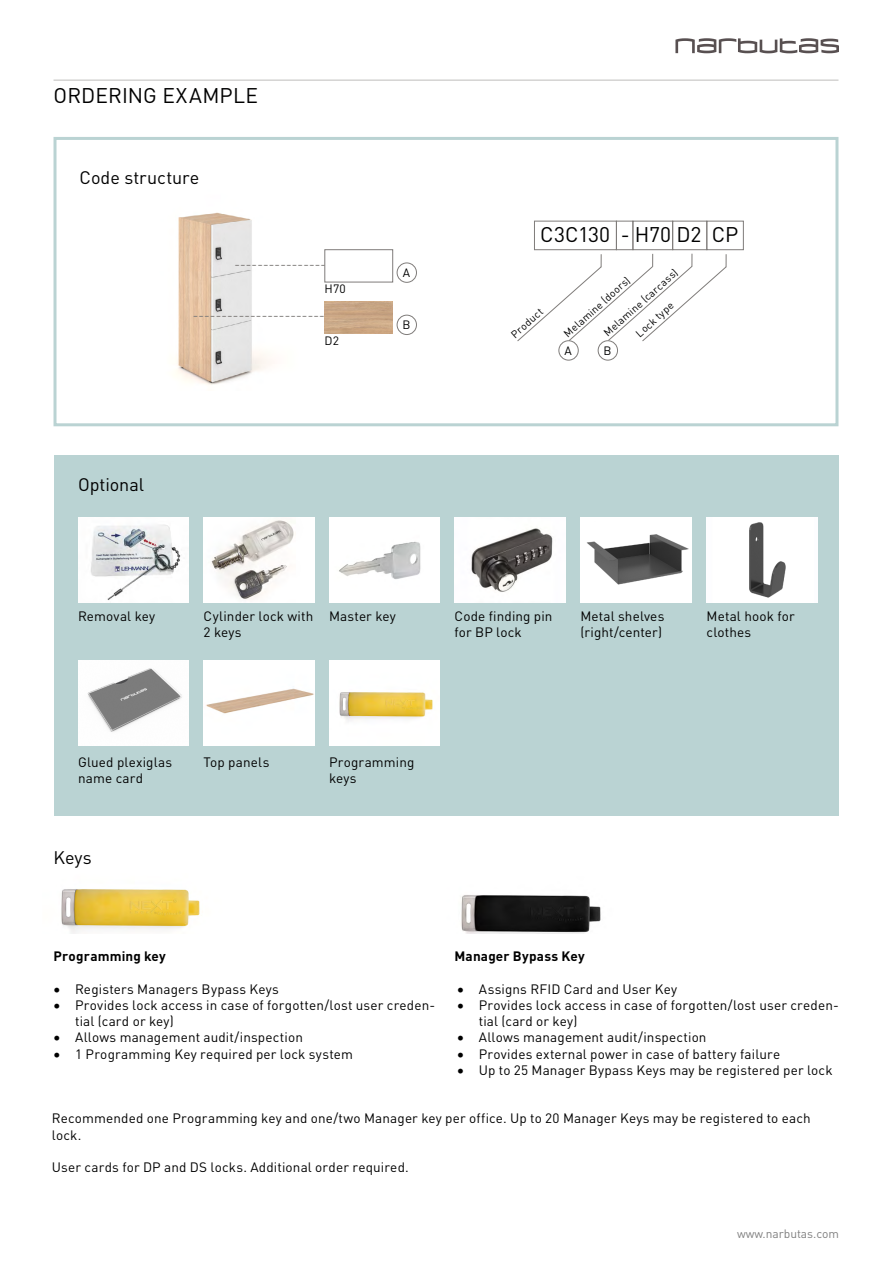
<style>
.page{position:relative;width:893px;height:1263px;background:#fff}
.page>*{position:absolute;margin:0;border:0;box-sizing:border-box;transform-origin:0 0}
.t1{font:21px "DIN Pro";letter-spacing:.005em;color:#000}
.t2{font:18px "DIN Pro";letter-spacing:-.005em;color:#000}
.t3{font:13.5px/16.2px "DIN Pro";letter-spacing:.01em;color:#000}
.t4{font:700 13.5px "DIN Pro";letter-spacing:.01em;color:#000}
.t5{font:12px "DIN Pro";color:#808080}
.t6{font:12px "DIN Pro";color:#000}
.t7{font:10.5px/21.9px "DIN Pro";color:#000;text-align:center}
</style>
<div class="page">
<svg style="left:675px;top:38px;width:164px;height:15px"></svg>
<img style="left:176px;top:212px;width:155px;height:173px">
<div style="left:54px;top:455px;width:784px;height:360px;background:#bad3d3"></div>
<div style="left:54px;top:137px;width:784px;height:289px;border:3px solid #bad3d3"></div>
<div style="left:633px;top:221px;width:40px;height:29px;border:1px solid #7f7c7a"></div>
<div style="left:534px;top:221px;width:83px;height:29px;border:1px solid #7f7c7a"></div>
<div style="left:616px;top:221px;width:17px;height:29px;border:1px solid #7f7c7a"></div>
<div style="left:672px;top:221px;width:35px;height:29px;border:1px solid #7f7c7a"></div>
<div style="left:706px;top:221px;width:38px;height:29px;border:1px solid #7f7c7a"></div>
<div style="left:397px;top:315px;width:20px;height:20px;border:1px solid #7f7c7a;border-radius:50%"></div>
<div style="left:598px;top:340px;width:20px;height:20px;border:1px solid #7f7c7a;border-radius:50%"></div>
<svg style="left:517px;top:254px;width:210px;height:88px"></svg>
<div style="left:558px;top:340px;width:21px;height:20px;border:1px solid #7f7c7a;border-radius:50%"></div>
<div style="left:397px;top:263px;width:20px;height:20px;border:1px solid #7f7c7a;border-radius:50%"></div>
<hr style="left:54px;top:80px;width:784px;height:1px;background:#bebdbc">
<img style="left:329px;top:518px;width:111px;height:85px">
<img style="left:455px;top:518px;width:110px;height:85px">
<img style="left:581px;top:518px;width:110px;height:85px">
<img style="left:707px;top:518px;width:110px;height:85px">
<img style="left:78px;top:661px;width:111px;height:85px">
<img style="left:204px;top:661px;width:110px;height:85px">
<img style="left:329px;top:661px;width:111px;height:85px">
<img style="left:61px;top:889px;width:139px;height:45px">
<img style="left:461px;top:895px;width:140px;height:39px">
<img style="left:204px;top:518px;width:110px;height:85px">
<img style="left:78px;top:518px;width:111px;height:85px">
<div style="left:324px;top:249px;width:69px;height:33px;background:#fff;border:1px solid #7f7c7a"></div>
<svg style="left:235px;top:265px;width:91px;height:1px"></svg>
<svg style="left:194px;top:316px;width:130px;height:1px"></svg>
<h1 class="t1" style="left:54px;top:81px;width:206px">ORDERING EXAMPLE</h1>
<h2 class="t2" style="left:79px;top:165px;width:121px">Code structure</h2>
<h2 class="t2" style="left:78px;top:473px;width:67px">Optional</h2>
<p class="t6" style="left:325px;top:281px;width:23px">H70</p>
<p class="t6" style="left:325px;top:333px;width:16px">D2</p>
<p class="t6" style="left:403px;top:265px;width:9px">A</p>
<p class="t6" style="left:402px;top:317px;width:10px">B</p>
<h1 class="t1" style="left:540px;top:220px;width:200px">C3C130 - H70 D2 CP</h1>
<p class="t7" style="left:505px;top:327px;width:40px;rotate:-42deg">Product</p>
<p class="t7" style="left:598px;top:326px;width:96px;rotate:-42deg">Melamine (carcass)<br>Lock type</p>
<p class="t7" style="left:558px;top:327px;width:86px;rotate:-42deg">Melamine (doors)</p>
<p class="t6" style="left:564px;top:342px;width:9px">A</p>
<p class="t6" style="left:603px;top:342px;width:10px">B</p>
<p class="t3" style="left:78px;top:607px;width:79px">Removal key</p>
<p class="t3" style="left:204px;top:607px;width:111px">Cylinder lock with<br>2 keys</p>
<p class="t3" style="left:329px;top:607px;width:68px">Master key</p>
<p class="t3" style="left:454px;top:607px;width:100px">Code finding pin for BP lock</p>
<p class="t3" style="left:580px;top:607px;width:86px">Metal shelves (right/center)</p>
<p class="t3" style="left:707px;top:607px;width:90px">Metal hook for clothes</p>
<p class="t3" style="left:78px;top:753px;width:95px">Glued plexiglas name card</p>
<p class="t3" style="left:204px;top:753px;width:67px">Top panels</p>
<p class="t3" style="left:329px;top:753px;width:87px">Programming keys</p>
<h2 class="t2" style="left:54px;top:845px;width:40px">Keys</h2>
<p class="t4" style="left:54px;top:947px;width:114px">Programming key</p>
<p class="t4" style="left:454px;top:947px;width:132px">Manager Bypass Key</p>
<p class="t3" style="left:54px;top:980px;width:226px">• Registers Managers Bypass Keys</p>
<p class="t3" style="left:75px;top:996px;width:362px;text-indent:-21px">• Provides lock access in case of forgotten/lost user creden&shy;tial (card or key)</p>
<p class="t3" style="left:54px;top:1029px;width:251px">• Allows management audit/inspection</p>
<p class="t3" style="left:54px;top:1045px;width:301px">• 1 Programming Key required per lock system</p>
<p class="t3" style="left:457px;top:980px;width:221px">• Assigns RFID Card and User Key</p>
<p class="t3" style="left:479px;top:996px;width:362px;text-indent:-21px">• Provides lock access in case of forgotten/lost user creden&shy;tial (card or key)</p>
<p class="t3" style="left:457px;top:1029px;width:251px">• Allows management audit/inspection</p>
<p class="t3" style="left:457px;top:1045px;width:324px">• Provides external power in case of battery failure</p>
<p class="t3" style="left:457px;top:1061px;width:377px">• Up to 25 Manager Bypass Keys may be registered per lock</p>
<p class="t3" style="left:52px;top:1110px;width:760px">Recommended one Programming key and one/two Manager key per office. Up to 20 Manager Keys may be registered to each lock.</p>
<p class="t3" style="left:52px;top:1158px;width:358px">User cards for DP and DS locks. Additional order required.</p>
<p class="t5" style="left:737px;top:1225px;width:104px">www.narbutas.com</p>
</div>
